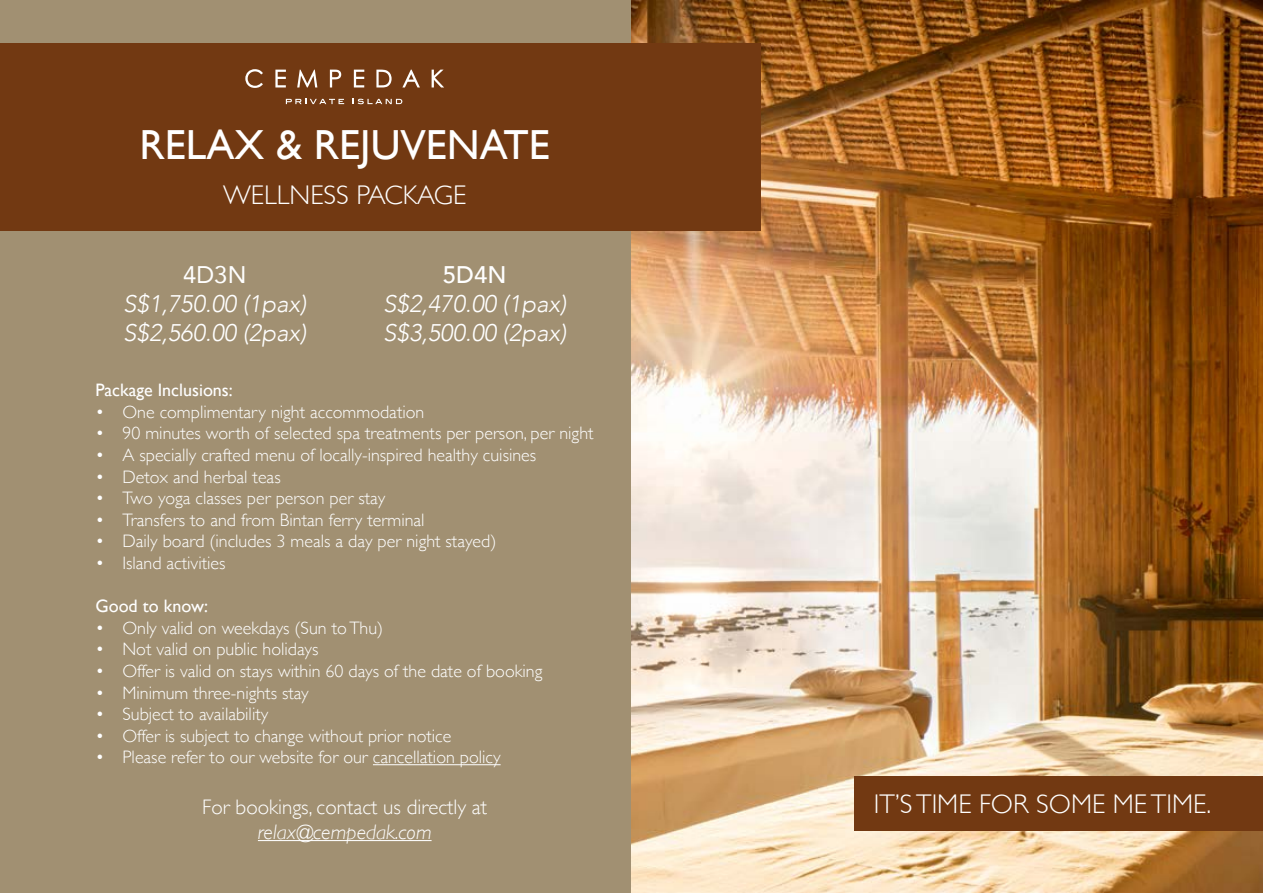
<style>
.page{position:relative;width:1263px;height:893px;background:#fff}
.page>*{position:absolute;margin:0;border:0;box-sizing:border-box;transform-origin:0 0}
.t1{font:42px "Gill Sans";color:#fff}
.t2{font:300 27px "Gill Sans";color:#fff}
.t3{font:italic 300 24px/28.8px "Avenir";color:#fff}
.t4{font:24px "Avenir";color:#fff}
.t5{font:500 24px "Avenir";color:#fff}
.t6{font:300 21px "Gill Sans";color:#fff}
.t7{font:italic 300 21px "Gill Sans";color:#fff}
.t8{font:300 18px "Gill Sans";color:#fff}
.t9{font:18px "Gill Sans";color:#fff}
</style>
<div class="page">
<div style="left:0;top:0;width:689px;height:893px;background:#a19072"></div>
<img style="left:631px;top:0;width:632px;height:893px">
<hr style="left:373px;top:764px;width:128px;height:1px;background:#fff">
<hr style="left:258px;top:840px;width:174px;height:1px;background:#fff">
<div style="left:0;top:43px;width:760px;height:187px;background:#723912"></div>
<div style="left:854px;top:776px;width:409px;height:55px;background:#723912"></div>
<svg style="left:245px;top:69px;width:18px;height:19px"></svg>
<svg style="left:275px;top:70px;width:11px;height:17px"></svg>
<svg style="left:297px;top:70px;width:20px;height:17px"></svg>
<svg style="left:330px;top:70px;width:11px;height:17px"></svg>
<svg style="left:354px;top:70px;width:10px;height:17px"></svg>
<svg style="left:376px;top:70px;width:16px;height:17px"></svg>
<svg style="left:402px;top:70px;width:18px;height:17px"></svg>
<svg style="left:432px;top:70px;width:12px;height:17px"></svg>
<svg style="left:286px;top:99px;width:58px;height:5px"></svg>
<svg style="left:353px;top:99px;width:49px;height:5px"></svg>
<h1 class="t1" style="left:140px;top:120px;width:412px">RELAX &amp; REJUVENATE</h1>
<h2 class="t2" style="left:223px;top:174px;width:245px">WELLNESS PACKAGE</h2>
<h3 class="t4" style="left:183px;top:256px;width:65px">4D3N</h3>
<h3 class="t3" style="left:123px;top:289px;width:185px">S$1,750.00 (1pax)<br>S$2,560.00 (2pax)</h3>
<h3 class="t5" style="left:443px;top:254px;width:65px">5D4N</h3>
<h3 class="t3" style="left:383px;top:289px;width:185px">S$2,470.00 (1pax)<br>S$3,500.00 (2pax)</h3>
<p class="t9" style="left:95px;top:379px;width:139px">Package Inclusions:</p>
<p class="t8" style="left:95px;top:398px;width:330px">• One complimentary night accommodation</p>
<p class="t8" style="left:95px;top:419px;width:500px">• 90 minutes worth of selected spa treatments per person, per night</p>
<p class="t8" style="left:95px;top:441px;width:442px">• A specially crafted menu of locally-inspired healthy cuisines</p>
<p class="t8" style="left:95px;top:462px;width:187px">• Detox and herbal teas</p>
<p class="t8" style="left:95px;top:484px;width:291px">• Two yoga classes per person per stay</p>
<p class="t8" style="left:95px;top:506px;width:331px">• Transfers to and from Bintan ferry terminal</p>
<p class="t8" style="left:95px;top:527px;width:402px">• Daily board (includes 3 meals a day per night stayed)</p>
<p class="t8" style="left:95px;top:549px;width:132px">• Island activities</p>
<p class="t9" style="left:95px;top:595px;width:114px">Good to know:</p>
<p class="t8" style="left:95px;top:614px;width:289px">• Only valid on weekdays (Sun to Thu)</p>
<p class="t8" style="left:95px;top:635px;width:224px">• Not valid on public holidays</p>
<p class="t8" style="left:95px;top:657px;width:448px">• Offer is valid on stays within 60 days of the date of booking</p>
<p class="t8" style="left:95px;top:678px;width:215px">• Minimum three-nights stay</p>
<p class="t8" style="left:95px;top:700px;width:174px">• Subject to availability</p>
<p class="t8" style="left:95px;top:722px;width:357px">• Offer is subject to change without prior notice</p>
<p class="t8" style="left:95px;top:743px;width:407px">• Please refer to our website for our cancellation policy</p>
<p class="t6" style="left:202px;top:790px;width:287px">For bookings, contact us directly at</p>
<p class="t7" style="left:258px;top:820px;width:175px">relax@cempedak.com</p>
<h2 class="t2" style="left:874px;top:783px;width:339px">IT’S TIME FOR SOME ME TIME.</h2>
</div>
